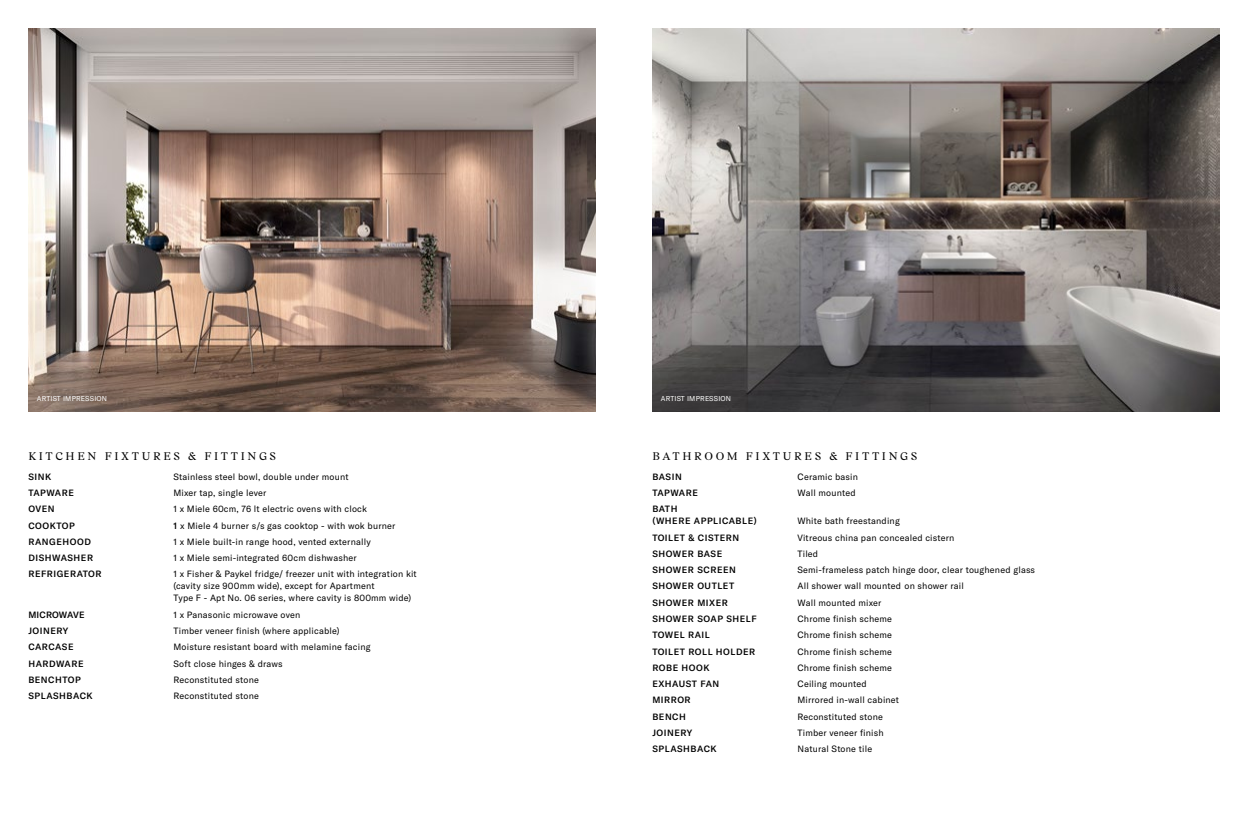
<style>
.page{position:relative;width:1248px;height:823px;background:#fff}
.page>*{position:absolute;margin:0;border:0;box-sizing:border-box;transform-origin:0 0}
.t1{font:11px "Gza";letter-spacing:.24em;color:#000}
.t2{font:9px/12px "GT America";letter-spacing:.02em;color:#000}
.t3{font:500 9px/12px "GT America";letter-spacing:.06em;color:#000}
.t4{font:500 9px "GT America";letter-spacing:.01em;color:#000}
.t5{font:7px "GT America";letter-spacing:.025em;color:#fff}
.s1{font-weight:500}
</style>
<div class="page">
<img style="left:28px;top:28px;width:567px;height:383px">
<img style="left:652px;top:28px;width:567px;height:383px">
<p class="t5" style="left:37px;top:394px;width:72px">ARTIST IMPRESSION</p>
<p class="t5" style="left:660px;top:394px;width:72px">ARTIST IMPRESSION</p>
<p class="t1" style="left:28px;top:448px;width:249px">KITCHEN FIXTURES &amp; FITTINGS</p>
<p class="t3" style="left:28px;top:470px;width:24px">SINK</p>
<p class="t2" style="left:173px;top:470px;width:176px">Stainless steel bowl, double under mount</p>
<p class="t3" style="left:28px;top:486px;width:47px">TAPWARE</p>
<p class="t2" style="left:173px;top:486px;width:94px">Mixer tap, single lever</p>
<p class="t3" style="left:28px;top:503px;width:28px">OVEN</p>
<p class="t2" style="left:173px;top:503px;width:195px">1 x Miele 60cm, 76 lt electric ovens with clock</p>
<p class="t3" style="left:28px;top:519px;width:48px">COOKTOP</p>
<p class="t2" style="left:173px;top:519px;width:223px"><span class="s1">1</span> x Miele 4 burner s/s gas cooktop - with wok burner</p>
<p class="t3" style="left:28px;top:535px;width:64px">RANGEHOOD</p>
<p class="t2" style="left:173px;top:535px;width:199px">1 x Miele built-in range hood, vented externally</p>
<p class="t3" style="left:28px;top:551px;width:66px">DISHWASHER</p>
<p class="t2" style="left:173px;top:551px;width:185px">1 x Miele semi-integrated 60cm dishwasher</p>
<p class="t3" style="left:28px;top:568px;width:75px">REFRIGERATOR</p>
<p class="t2" style="left:173px;top:568px;width:245px">1 x Fisher &amp; Paykel fridge/ freezer unit with integration kit (cavity size 900mm wide), except for Apartment<br>Type F - Apt No. 06 series, where cavity is 800mm wide)</p>
<p class="t4" style="left:28px;top:608px;width:58px">MICROWAVE</p>
<p class="t2" style="left:173px;top:608px;width:128px">1 x Panasonic microwave oven</p>
<p class="t3" style="left:28px;top:624px;width:41px">JOINERY</p>
<p class="t2" style="left:173px;top:624px;width:167px">Timber veneer finish (where applicable)</p>
<p class="t3" style="left:28px;top:640px;width:47px">CARCASE</p>
<p class="t2" style="left:173px;top:640px;width:199px">Moisture resistant board with melamine facing</p>
<p class="t3" style="left:28px;top:657px;width:57px">HARDWARE</p>
<p class="t2" style="left:173px;top:657px;width:111px">Soft close hinges &amp; draws</p>
<p class="t3" style="left:28px;top:673px;width:54px">BENCHTOP</p>
<p class="t2" style="left:173px;top:673px;width:87px">Reconstituted stone</p>
<p class="t3" style="left:28px;top:689px;width:66px">SPLASHBACK</p>
<p class="t2" style="left:173px;top:689px;width:87px">Reconstituted stone</p>
<p class="t1" style="left:652px;top:448px;width:266px">BATHROOM FIXTURES &amp; FITTINGS</p>
<p class="t3" style="left:652px;top:470px;width:31px">BASIN</p>
<p class="t2" style="left:797px;top:470px;width:62px">Ceramic basin</p>
<p class="t3" style="left:652px;top:486px;width:47px">TAPWARE</p>
<p class="t2" style="left:797px;top:486px;width:60px">Wall mounted</p>
<p class="t3" style="left:652px;top:503px;width:106px">BATH<br>(WHERE APPLICABLE)</p>
<p class="t2" style="left:797px;top:515px;width:104px">White bath freestanding</p>
<p class="t3" style="left:652px;top:531px;width:88px">TOILET &amp; CISTERN</p>
<p class="t2" style="left:797px;top:531px;width:158px">Vitreous china pan concealed cistern</p>
<p class="t3" style="left:652px;top:547px;width:71px">SHOWER BASE</p>
<p class="t2" style="left:797px;top:547px;width:22px">Tiled</p>
<p class="t3" style="left:652px;top:563px;width:85px">SHOWER SCREEN</p>
<p class="t2" style="left:797px;top:563px;width:239px">Semi-frameless patch hinge door, clear toughened glass</p>
<p class="t3" style="left:652px;top:580px;width:83px">SHOWER OUTLET</p>
<p class="t2" style="left:797px;top:580px;width:168px">All shower wall mounted on shower rail</p>
<p class="t3" style="left:652px;top:596px;width:77px">SHOWER MIXER</p>
<p class="t2" style="left:797px;top:596px;width:85px">Wall mounted mixer</p>
<p class="t3" style="left:652px;top:612px;width:106px">SHOWER SOAP SHELF</p>
<p class="t2" style="left:797px;top:612px;width:96px">Chrome finish scheme</p>
<p class="t3" style="left:652px;top:628px;width:59px">TOWEL RAIL</p>
<p class="t2" style="left:797px;top:628px;width:96px">Chrome finish scheme</p>
<p class="t3" style="left:652px;top:645px;width:104px">TOILET ROLL HOLDER</p>
<p class="t2" style="left:797px;top:645px;width:96px">Chrome finish scheme</p>
<p class="t3" style="left:652px;top:661px;width:59px">ROBE HOOK</p>
<p class="t2" style="left:797px;top:661px;width:96px">Chrome finish scheme</p>
<p class="t3" style="left:652px;top:677px;width:68px">EXHAUST FAN</p>
<p class="t2" style="left:797px;top:677px;width:71px">Ceiling mounted</p>
<p class="t3" style="left:652px;top:693px;width:40px">MIRROR</p>
<p class="t2" style="left:797px;top:693px;width:103px">Mirrored in-wall cabinet</p>
<p class="t3" style="left:652px;top:710px;width:35px">BENCH</p>
<p class="t2" style="left:797px;top:710px;width:87px">Reconstituted stone</p>
<p class="t3" style="left:652px;top:726px;width:41px">JOINERY</p>
<p class="t2" style="left:797px;top:726px;width:88px">Timber veneer finish</p>
<p class="t3" style="left:652px;top:742px;width:66px">SPLASHBACK</p>
<p class="t2" style="left:797px;top:742px;width:76px">Natural Stone tile</p>
</div>
